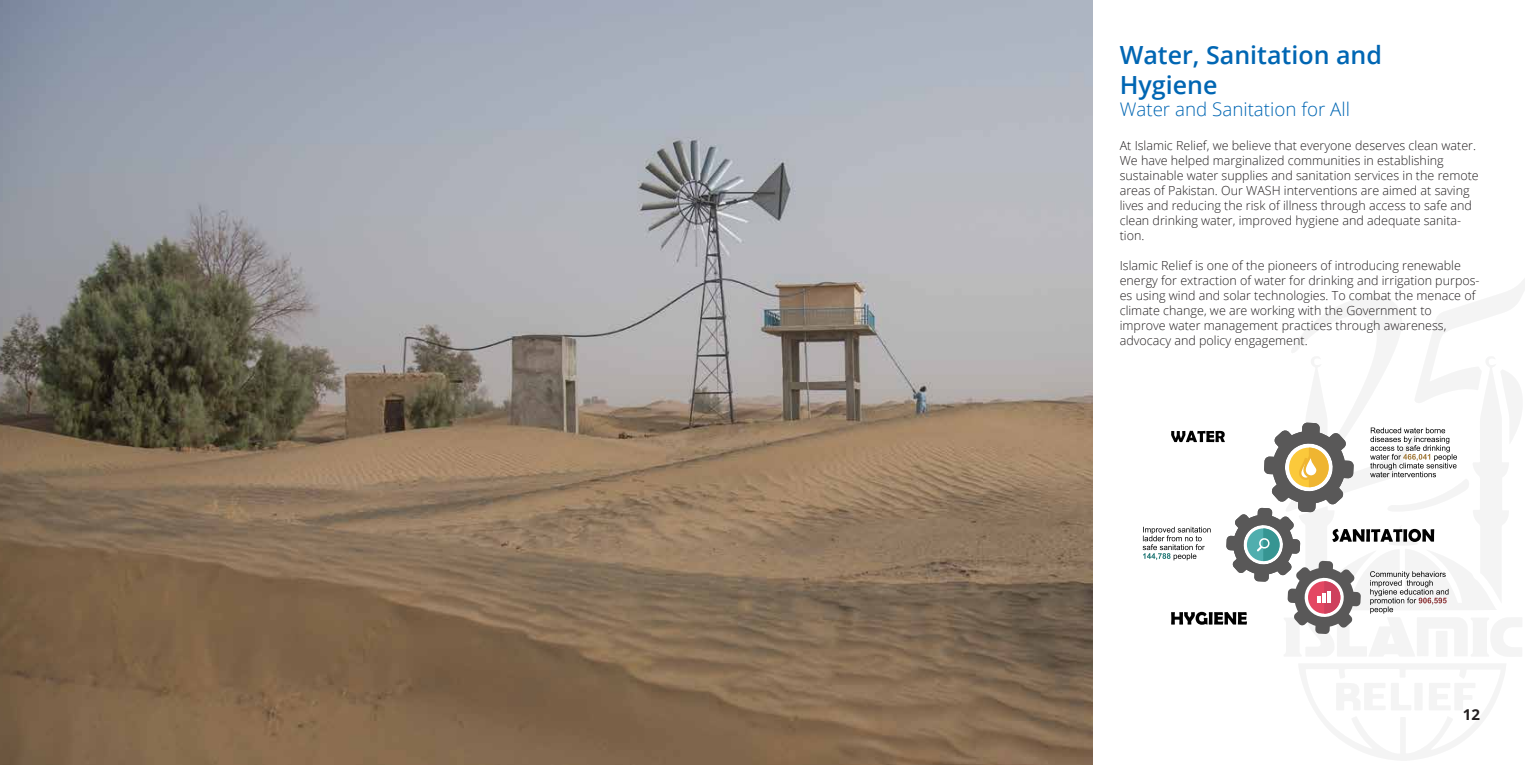
<style>
.page{position:relative;width:1525px;height:765px;background:#fff}
.page>*{position:absolute;margin:0;border:0;box-sizing:border-box;transform-origin:0 0}
.t1{font:600 25px/30px "Open Sans";color:#0066b3}
.t2{font:300 18.75px "Open Sans";color:#0066b3}
.t3{font:700 15px "Open Sans";color:#231f20}
.t4{font:300 12.5px/15px "Open Sans";color:#231f20}
</style>
<div class="page">
<svg style="left:1299px;top:664px;width:207px;height:96px"></svg>
<svg style="left:1142px;top:280px;width:382px;height:376px"></svg>
<img style="left:0;top:0;width:1092px;height:765px">
<h1 class="t1" style="left:1119px;top:39px;width:264px">Water, Sanitation and<br>Hygiene</h1>
<h2 class="t2" style="left:1119px;top:97px;width:232px">Water and Sanitation for All</h2>
<p class="t4" style="left:1119px;top:137px;width:360px">At Islamic Relief, we believe that everyone deserves clean water.<br>We have helped marginalized communities in establishing sustainable water supplies and sanitation services in the remote areas of Pakistan. Our WASH interventions are aimed at saving lives and reducing the risk of illness through access to safe and clean drinking water, improved hygiene and adequate sanita&shy;tion.</p>
<p class="t4" style="left:1119px;top:257px;width:361px">Islamic Relief is one of the pioneers of introducing renewable energy for extraction of water for drinking and irrigation purpos&shy;es using wind and solar technologies. To combat the menace of climate change, we are working with the Government to improve water management practices through awareness, advocacy and policy engagement.</p>
<p class="t3" style="left:1462px;top:704px;width:19px">12</p>
</div>
